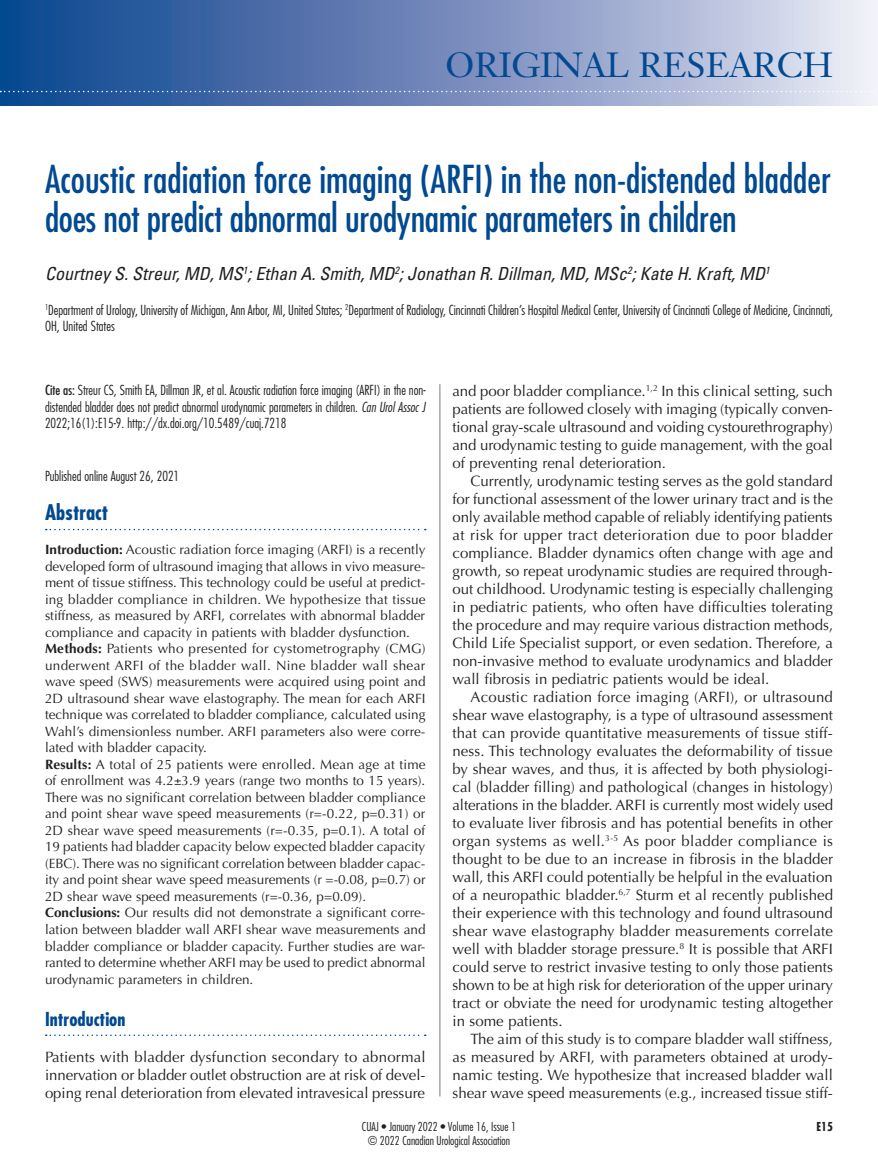
<style>
.page{position:relative;width:878px;height:1175px;background:#fff}
.page>*{position:absolute;margin:0;border:0;box-sizing:border-box;transform-origin:0 0}
.T25{font:condensed 37.5px/39px "Futura";color:#014990}
.SF-Blue{font:34.5px "Janson Text";color:#014990}
.ABH{font:700 condensed 21px "Futura";color:#014990}
.t1{font:700 condensed 18.75px "Futura";color:#014990}
.N12{font:italic condensed 18px "Univers";color:#231f20}
.PJ{font:15px/18px "Optima";color:#231f20;text-align:justify}
.ABS{font:13.5px/16.5px "Optima";color:#231f20;text-align:justify}
.PJ9{font:300 condensed 13.5px/16.5px "Futura";color:#231f20;text-align:justify}
.t2{font:300 condensed 12px "Futura";color:#231f20}
.t3{font:700 condensed 12px "Futura";color:#231f20}
.s1{font-weight:400}
.s2{font-style:italic}
.s3{font-weight:700}
</style>
<div class="page">
<svg style="left:0;top:0;width:878px;height:105px;background:#768fbd"></svg>
<hr style="left:439px;top:384px;width:1px;height:712px;background:#231f20">
<svg style="left:46px;top:529px;width:379px;height:1px"></svg>
<svg style="left:46px;top:1034px;width:379px;height:2px"></svg>
<svg style="left:0;top:91px;width:878px;height:1px"></svg>
<p class="SF-Blue" style="left:445px;top:43px;width:389px">ORIGINAL RESEARCH</p>
<p class="T25" style="left:45px;top:159px;width:787px">Acoustic radiation force imaging (ARFI) in the non-distended bladder does not predict abnormal urodynamic parameters in children</p>
<p class="N12" style="left:45px;top:262px;width:726px">Courtney S. Streur, MD, MS<sup>1</sup>; Ethan A. Smith, MD<sup>2</sup>; Jonathan R. Dillman, MD, MSc<sup>2</sup>; Kate H. Kraft, MD<sup>1</sup></p>
<p class="PJ9" style="left:45px;top:301px;width:789px"><sup>1</sup>Department of Urology, University of Michigan, Ann Arbor, MI, United States; <sup>2</sup>Department of Radiology, Cincinnati Children’s Hospital Medical Center, University of Cincinnati College of Medicine, Cincinnati,<br>OH, United States</p>
<p class="PJ9" style="left:45px;top:382px;width:382px"><span class="s1">Cite as:</span> Streur CS, Smith EA, Dillman JR, et al. Acoustic radiation force imaging (ARFI) in the non&shy;distended bladder does not predict abnormal urodynamic parameters in children. <span class="s2">Can Urol Assoc J </span>2022;16(1):E15-9. http://dx.doi.org/10.5489/cuaj.7218</p>
<p class="PJ9" style="left:45px;top:467px;width:136px">Published online August 26, 2021</p>
<p class="ABH" style="left:45px;top:498px;width:65px">Abstract</p>
<p class="ABS" style="left:45px;top:541px;width:382px"><span class="s3">Introduction:</span> Acoustic radiation force imaging (ARFI) is a recently developed form of ultrasound imaging that allows in vivo measure&shy;ment of tissue stiffness. This technology could be useful at predict&shy;ing bladder compliance in children. We hypothesize that tissue stiffness, as measured by ARFI, correlates with abnormal bladder compliance and capacity in patients with bladder dysfunction.</p>
<p class="ABS" style="left:45px;top:640px;width:382px"><span class="s3">Methods:</span> Patients who presented for cystometrography (CMG) underwent ARFI of the bladder wall. Nine bladder wall shear wave speed (SWS) measurements were acquired using point and 2D ultrasound shear wave elastography. The mean for each ARFI technique was correlated to bladder compliance, calculated using Wahl’s dimensionless number. ARFI parameters also were corre&shy;lated with bladder capacity.</p>
<p class="ABS" style="left:45px;top:756px;width:382px"><span class="s3">Results:</span> A total of 25 patients were enrolled. Mean age at time of enrollment was 4.2 3.9 years (range two months to 15 years).<br>There was no significant correlation between bladder compliance and point shear wave speed measurements (r=-0.22, p=0.31) or 2D shear wave speed measurements (r=-0.35, p=0.1). A total of 19 patients had bladder capacity below expected bladder capacity (EBC). There was no significant correlation between bladder capac&shy;ity and point shear wave speed measurements (r =-0.08, p=0.7) or 2D shear wave speed measurements (r=-0.36, p=0.09).</p>
<p class="ABS" style="left:45px;top:904px;width:382px"><span class="s3">Conclusions:</span> Our results did not demonstrate a significant corre&shy;lation between bladder wall ARFI shear wave measurements and bladder compliance or bladder capacity. Further studies are war&shy;ranted to determine whether ARFI may be used to predict abnormal urodynamic parameters in children.</p>
<h1 class="t1" style="left:45px;top:1006px;width:82px">Introduction</h1>
<p class="PJ" style="left:45px;top:1048px;width:382px">Patients with bladder dysfunction secondary to abnormal innervation or bladder outlet obstruction are at risk of devel&shy;oping renal deterioration from elevated intravesical pressure</p>
<p class="PJ" style="left:452px;top:382px;width:382px">and poor bladder compliance.<sup>1,2</sup> In this clinical setting, such patients are followed closely with imaging (typically conven&shy;tional gray-scale ultrasound and voiding cystourethrography) and urodynamic testing to guide management, with the goal of preventing renal deterioration.</p>
<p class="PJ" style="left:452px;top:472px;width:382px;text-indent:18px">Currently, urodynamic testing serves as the gold standard for functional assessment of the lower urinary tract and is the only available method capable of reliably identifying patients at risk for upper tract deterioration due to poor bladder compliance. Bladder dynamics often change with age and growth, so repeat urodynamic studies are required through&shy;out childhood. Urodynamic testing is especially challenging in pediatric patients, who often have difficulties tolerating the procedure and may require various distraction methods, Child Life Specialist support, or even sedation. Therefore, a non-invasive method to evaluate urodynamics and bladder wall fibrosis in pediatric patients would be ideal.</p>
<p class="PJ" style="left:452px;top:688px;width:382px;text-indent:18px">Acoustic radiation force imaging (ARFI), or ultrasound shear wave elastography, is a type of ultrasound assessment that can provide quantitative measurements of tissue stiff&shy;ness. This technology evaluates the deformability of tissue by shear waves, and thus, it is affected by both physiologi&shy;cal (bladder filling) and pathological (changes in histology) alterations in the bladder. ARFI is currently most widely used to evaluate liver fibrosis and has potential benefits in other organ systems as well.<sup>3-5</sup> As poor bladder compliance is thought to be due to an increase in fibrosis in the bladder wall, this ARFI could potentially be helpful in the evaluation of a neuropathic bladder.<sup>6,7</sup> Sturm et al recently published their experience with this technology and found ultrasound shear wave elastography bladder measurements correlate well with bladder storage pressure.<sup>8</sup> It is possible that ARFI could serve to restrict invasive testing to only those patients shown to be at high risk for deterioration of the upper urinary tract or obviate the need for urodynamic testing altogether in some patients.</p>
<p class="PJ" style="left:452px;top:1030px;width:382px;text-indent:18px">The aim of this study is to compare bladder wall stiffness, as measured by ARFI, with parameters obtained at urody&shy;namic testing. We hypothesize that increased bladder wall shear wave speed measurements (e.g., increased tissue stiff-</p>
<p class="t2" style="left:362px;top:1118px;width:155px">CUAJ • January 2022 • Volume 16, Issue 1</p>
<p class="t2" style="left:368px;top:1133px;width:144px">© 2022 Canadian Urological Association</p>
<p class="t3" style="left:816px;top:1118px;width:18px">E15</p>
</div>
